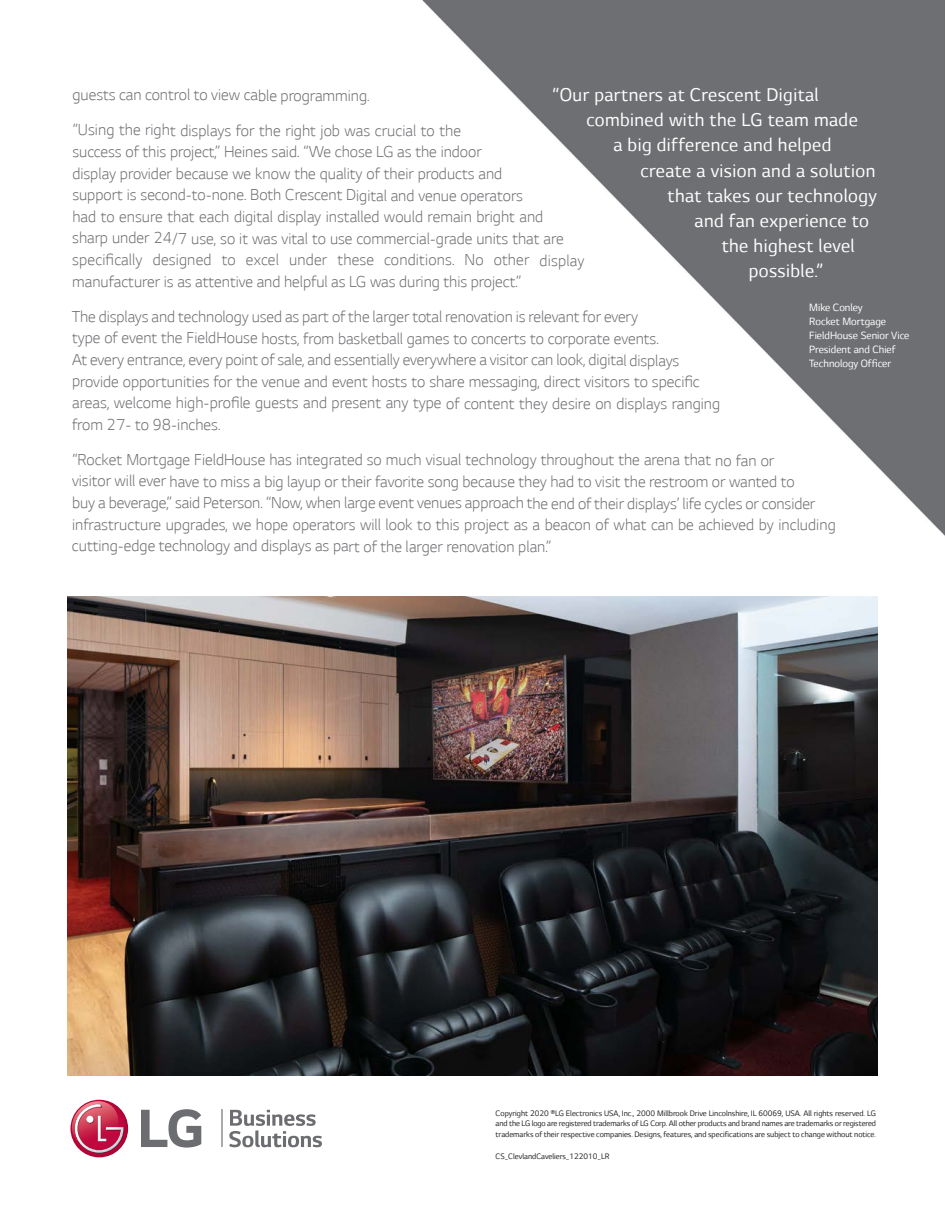
<style>
.page{position:relative;width:945px;height:1215px;background:#fff}
.page>*{position:absolute;margin:0;border:0;box-sizing:border-box;transform-origin:0 0}
.t1{font:21px "LG Smart";letter-spacing:.02em;color:#fff}
.t2{font:300 18px/21.6px "LG Smart";color:#6c6d70}
.t3{font:12px/14.1px "LG Smart";color:#fff}
.t4{font:9px/10.8px "LG Smart";color:#231f20;text-align:justify}
</style>
<div class="page">
<img style="left:67px;top:0;width:878px;height:1158px">
<svg style="left:229px;top:1110px;width:93px;height:37px"></svg>
<svg style="left:141px;top:1109px;width:60px;height:39px"></svg>
<div style="left:71px;top:1100px;width:57px;height:57px;background:#b00436;border-radius:50%"></div>
<svg style="left:71px;top:1101px;width:53px;height:53px"></svg>
<hr style="left:221px;top:1110px;width:2px;height:37px;background:#a8a9ad">
<img style="left:68px;top:596px;width:810px;height:479px">
<p class="t1" style="left:552px;top:86px;width:268px">“Our partners at Crescent Digital</p>
<p class="t1" style="left:586px;top:111px;width:273px">combined with the LG team made</p>
<p class="t1" style="left:614px;top:136px;width:219px">a big difference and helped</p>
<p class="t1" style="left:641px;top:162px;width:236px">create a vision and a solution</p>
<p class="t1" style="left:668px;top:187px;width:211px">that takes our technology</p>
<p class="t1" style="left:695px;top:212px;width:176px">and fan experience to</p>
<p class="t1" style="left:722px;top:237px;width:134px">the highest level</p>
<p class="t1" style="left:749px;top:262px;width:76px">possible.”</p>
<p class="t3" style="left:809px;top:301px;width:102px">Mike Conley<br>Rocket Mortgage<br>FieldHouse Senior Vice<br>President and Chief<br>Technology Officer</p>
<p class="t2" style="left:72px;top:79px;width:390px;line-height:35.1px">guests can control to view cable programming.<br>“Using the right displays for the right job was crucial to the</p>
<p class="t2" style="left:72px;top:143px;width:514px">success of this project,” Heines said. “We chose LG as the indoor<br>display provider because we know the quality of their products and<br>support is second-to-none. Both Crescent Digital and venue operators<br>had to ensure that each digital display installed would remain bright and<br>sharp under 24/7 use, so it was vital to use commercial-grade units that are specifically designed to excel under these conditions. No other display manufacturer is as attentive and helpful as LG was during this project.”</p>
<p class="t2" style="left:72px;top:307px;width:650px">The displays and technology used as part of the larger total renovation is relevant for every<br>type of event the FieldHouse hosts, from basketball games to concerts to corporate events.<br>At every entrance, every point of sale, and essentially everywhere a visitor can look, digital displays provide opportunities for the venue and event hosts to share messaging, direct visitors to specific areas, welcome high-profile guests and present any type of content they desire on displays ranging from 27- to 98-inches.</p>
<p class="t2" style="left:72px;top:450px;width:765px">“Rocket Mortgage FieldHouse has integrated so much visual technology throughout the arena that no fan or<br>visitor will ever have to miss a big layup or their favorite song because they had to visit the restroom or wanted to<br>buy a beverage,” said Peterson. “Now, when large event venues approach the end of their displays’ life cycles or consider infrastructure upgrades, we hope operators will look to this project as a beacon of what can be achieved by including cutting-edge technology and displays as part of the larger renovation plan.”</p>
<p class="t4" style="left:496px;top:1108px;width:382px">Copyright 2020 ®LG Electronics USA, Inc., 2000 Millbrook Drive Lincolnshire, IL 60069, USA. All rights reserved. LG and the LG logo are registered trademarks of LG Corp. All other products and brand names are trademarks or registered trademarks of their respective companies. Designs, features, and specifications are subject to change without notice.</p>
<p class="t4" style="left:496px;top:1151px;width:115px">CS_ClevlandCaveliers_122010_LR</p>
</div>
